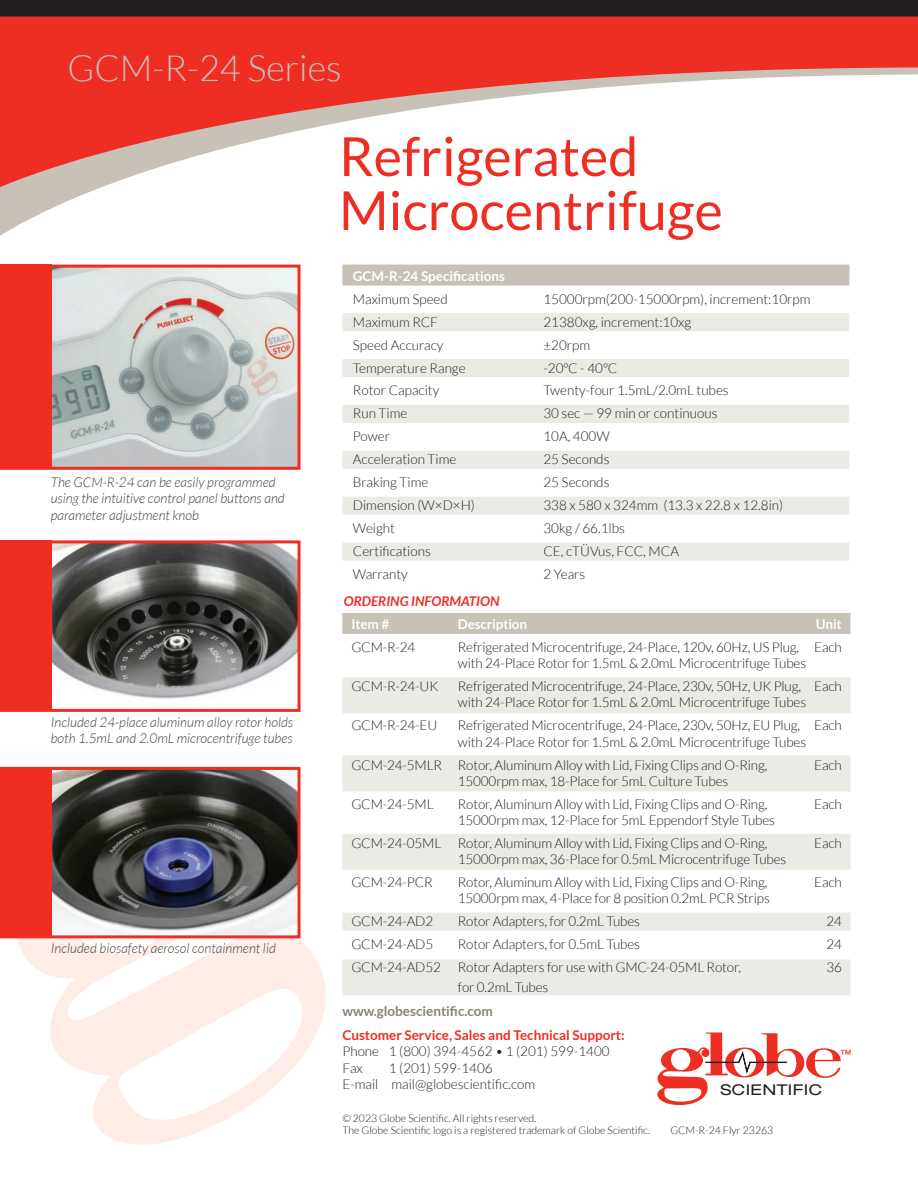
<style>
.page{position:relative;width:918px;height:1188px;background:#fff}
.page>*{position:absolute;margin:0;border:0;box-sizing:border-box;transform-origin:0 0}
.t1{font:54px/54px "Lato";color:#ee2e22}
.t2{font:300 36px "Lato";color:#c7c1b8}
.t3{font:expanded 14.85px "Helvetica Neue";letter-spacing:.025em;color:#231f20;scale:1.1 1}
.t4{font:300 13.5px/16.2px "Lato";letter-spacing:-.01em;color:#231f20}
.t5{font:italic 300 13.5px/16.2px "Lato";color:#464136}
.t6{font:700 13.5px "Lato";letter-spacing:-.01em;color:#fff}
.t7{font:700 13.5px "Lato";color:#ee2e22}
.t8{font:700 13.5px "Lato";color:#898175}
.t9{font:italic 700 13.5px "Lato";color:#ee2e22}
.t10{font:500 11.4px "Helvetica Neue";color:#ee2e22}
.t11{font:300 10.5px/12px "Lato";color:#231f20}
</style>
<div class="page">
<svg style="left:657px;top:1032px;width:184px;height:73px"></svg>
<div style="left:0;top:0;width:918px;height:46px;background:#231f20"></div>
<svg style="left:0;top:193px;width:87px;height:43px"></svg>
<svg style="left:0;top:16px;width:918px;height:177px"></svg>
<div style="left:342px;top:265px;width:507px;height:21px;background:#c7c1b8"></div>
<div style="left:342px;top:313px;width:507px;height:18px;background:#ebebe6"></div>
<div style="left:342px;top:359px;width:507px;height:18px;background:#ebebe6"></div>
<div style="left:342px;top:405px;width:507px;height:18px;background:#ebebe6"></div>
<div style="left:342px;top:451px;width:507px;height:18px;background:#ebebe6"></div>
<div style="left:342px;top:497px;width:507px;height:18px;background:#ebebe6"></div>
<div style="left:342px;top:543px;width:507px;height:18px;background:#ebebe6"></div>
<svg style="left:18px;top:938px;width:308px;height:207px"></svg>
<div style="left:342px;top:613px;width:509px;height:21px;background:#c7c1b8"></div>
<div style="left:342px;top:677px;width:509px;height:36px;background:#ebebe6"></div>
<div style="left:342px;top:755px;width:509px;height:36px;background:#ebebe6"></div>
<div style="left:342px;top:834px;width:509px;height:36px;background:#ebebe6"></div>
<div style="left:342px;top:913px;width:509px;height:18px;background:#ebebe6"></div>
<div style="left:342px;top:959px;width:509px;height:36px;background:#ebebe6"></div>
<svg style="left:0;top:540px;width:301px;height:172px;background:#7d706d"></svg>
<div style="left:0;top:540px;width:51px;height:170px;background:#ee2e22"></div>
<svg style="left:0;top:767px;width:301px;height:171px;background:#605355"></svg>
<div style="left:0;top:767px;width:51px;height:170px;background:#ee2e22"></div>
<svg style="left:0;top:265px;width:301px;height:205px;background:#c7c2c0"></svg>
<div style="left:0;top:265px;width:51px;height:203px;background:#ee2e22"></div>
<h2 class="t2" style="left:68px;top:49px;width:276px">GCM-R-24 Series</h2>
<p class="t5" style="left:51px;top:475px;width:236px">The GCM-R-24 can be easily programmed using the intuitive control panel buttons and parameter adjustment knob</p>
<p class="t5" style="left:51px;top:715px;width:244px">Included 24-place aluminum alloy rotor holds both 1.5mL and 2.0mL microcentrifuge tubes</p>
<p class="t5" style="left:51px;top:941px;width:227px">Included biosafety aerosol containment lid</p>
<h1 class="t1" style="left:339px;top:129px;width:385px">Refrigerated<br>Microcentrifuge</h1>
<p class="t6" style="left:353px;top:268px;width:154px">GCM-R-24 Specifications</p>
<p class="t4" style="left:353px;top:291px;width:97px">Maximum Speed</p>
<p class="t4" style="left:543px;top:291px;width:269px">15000rpm(200-15000rpm), increment:10rpm</p>
<p class="t4" style="left:353px;top:314px;width:87px">Maximum RCF</p>
<p class="t4" style="left:543px;top:314px;width:149px">21380xg, increment:10xg</p>
<p class="t4" style="left:353px;top:337px;width:92px">Speed Accuracy</p>
<p class="t4" style="left:543px;top:337px;width:48px">±20rpm</p>
<p class="t4" style="left:353px;top:360px;width:114px">Temperature Range</p>
<p class="t4" style="left:543px;top:360px;width:75px">-20ºC - 40ºC</p>
<p class="t4" style="left:353px;top:383px;width:88px">Rotor Capacity</p>
<p class="t4" style="left:543px;top:383px;width:187px">Twenty-four 1.5mL/2.0mL tubes</p>
<p class="t4" style="left:353px;top:406px;width:56px">Run Time</p>
<p class="t4" style="left:543px;top:406px;width:176px">30 sec — 99 min or continuous</p>
<p class="t4" style="left:353px;top:429px;width:39px">Power</p>
<p class="t4" style="left:543px;top:429px;width:68px">10A, 400W</p>
<p class="t4" style="left:353px;top:451px;width:105px">Acceleration Time</p>
<p class="t4" style="left:543px;top:451px;width:68px">25 Seconds</p>
<p class="t4" style="left:353px;top:474px;width:77px">Braking Time</p>
<p class="t4" style="left:543px;top:474px;width:68px">25 Seconds</p>
<p class="t4" style="left:353px;top:497px;width:124px">Dimension (W×D×H)</p>
<p class="t4" style="left:543px;top:497px;width:241px">338 x 580 x 324mm (13.3 x 22.8 x 12.8in)</p>
<p class="t4" style="left:353px;top:520px;width:44px">Weight</p>
<p class="t4" style="left:543px;top:520px;width:83px">30kg / 66.1lbs</p>
<p class="t4" style="left:353px;top:543px;width:80px">Certifications</p>
<p class="t4" style="left:543px;top:543px;width:137px">CE, cTÜVus, FCC, MCA</p>
<p class="t4" style="left:353px;top:566px;width:57px">Warranty</p>
<p class="t4" style="left:543px;top:566px;width:44px">2 Years</p>
<p class="t9" style="left:344px;top:594px;width:157px">ORDERING INFORMATION</p>
<p class="t6" style="left:351px;top:616px;width:39px">Item #</p>
<p class="t6" style="left:458px;top:616px;width:71px">Description</p>
<p class="t6" style="left:816px;top:616px;width:27px">Unit</p>
<p class="t4" style="left:351px;top:639px;width:66px">GCM-R-24</p>
<p class="t4" style="left:458px;top:639px;width:385px">Refrigerated Microcentrifuge, 24-Place, 120v, 60Hz, US Plug, Each with 24-Place Rotor for 1.5mL &amp; 2.0mL Microcentrifuge Tubes</p>
<p class="t4" style="left:351px;top:678px;width:88px">GCM-R-24-UK</p>
<p class="t4" style="left:458px;top:678px;width:385px">Refrigerated Microcentrifuge, 24-Place, 230v, 50Hz, UK Plug, Each with 24-Place Rotor for 1.5mL &amp; 2.0mL Microcentrifuge Tubes</p>
<p class="t4" style="left:351px;top:718px;width:88px">GCM-R-24-EU</p>
<p class="t4" style="left:458px;top:718px;width:385px">Refrigerated Microcentrifuge, 24-Place, 230v, 50Hz, EU Plug, Each with 24-Place Rotor for 1.5mL &amp; 2.0mL Microcentrifuge Tubes</p>
<p class="t4" style="left:351px;top:757px;width:418px">GCM-24-5MLR Rotor, Aluminum Alloy with Lid, Fixing Clips and O-Ring,</p>
<p class="t4" style="left:814px;top:757px;width:29px">Each</p>
<p class="t4" style="left:458px;top:773px;width:272px">15000rpm max, 18-Place for 5mL Culture Tubes</p>
<p class="t4" style="left:351px;top:796px;width:84px">GCM-24-5ML</p>
<p class="t4" style="left:458px;top:796px;width:311px">Rotor, Aluminum Alloy with Lid, Fixing Clips and O-Ring,</p>
<p class="t4" style="left:814px;top:796px;width:29px">Each</p>
<p class="t4" style="left:351px;top:809px;width:425px;line-height:23px;text-indent:107px">15000rpm max, 12-Place for 5mL Eppendorf Style Tubes<br>GCM-24-05ML Rotor, Aluminum Alloy with Lid, Fixing Clips and O-Ring,</p>
<p class="t4" style="left:814px;top:835px;width:29px">Each</p>
<p class="t4" style="left:458px;top:851px;width:330px">15000rpm max, 36-Place for 0.5mL Microcentrifuge Tubes</p>
<p class="t4" style="left:351px;top:874px;width:83px">GCM-24-PCR</p>
<p class="t4" style="left:458px;top:874px;width:311px">Rotor, Aluminum Alloy with Lid, Fixing Clips and O-Ring,</p>
<p class="t4" style="left:814px;top:874px;width:29px">Each</p>
<p class="t4" style="left:458px;top:890px;width:313px">15000rpm max, 4-Place for 8 position 0.2mL PCR Strips</p>
<p class="t4" style="left:351px;top:913px;width:83px">GCM-24-AD2</p>
<p class="t4" style="left:458px;top:913px;width:184px">Rotor Adapters, for 0.2mL Tubes</p>
<p class="t4" style="left:826px;top:913px;width:17px">24</p>
<p class="t4" style="left:351px;top:936px;width:83px">GCM-24-AD5</p>
<p class="t4" style="left:458px;top:936px;width:184px">Rotor Adapters, for 0.5mL Tubes</p>
<p class="t4" style="left:826px;top:936px;width:17px">24</p>
<p class="t4" style="left:351px;top:959px;width:91px">GCM-24-AD52</p>
<p class="t4" style="left:458px;top:959px;width:285px">Rotor Adapters for use with GMC-24-05ML Rotor,</p>
<p class="t4" style="left:826px;top:959px;width:17px">36</p>
<p class="t4" style="left:458px;top:979px;width:92px">for 0.2mL Tubes</p>
<p class="t8" style="left:342px;top:1004px;width:152px">www.globescientific.com</p>
<p class="t7" style="left:342px;top:1027px;width:284px">Customer Service, Sales and Technical Support:</p>
<p class="t4" style="left:342px;top:1043px;width:269px">Phone 1 (800) 394-4562 • 1 (201) 599-1400<br>Fax</p>
<p class="t4" style="left:342px;top:1060px;width:194px;text-align:center">1 (201) 599-1406<br>E-mail mail@globescientific.com</p>
<p class="t11" style="left:342px;top:1112px;width:309px">© 2023 Globe Scientific. All rights reserved.<br>The Globe Scientific logo is a registered trademark of Globe Scientific.</p>
<p class="t3" style="left:721px;top:1081px;width:94px">SCIENTIFIC</p>
<p class="t11" style="left:670px;top:1124px;width:104px">GCM-R-24 Flyr 23263</p>
<p class="t10" style="left:840px;top:1047px;width:13px">™</p>
</div>
